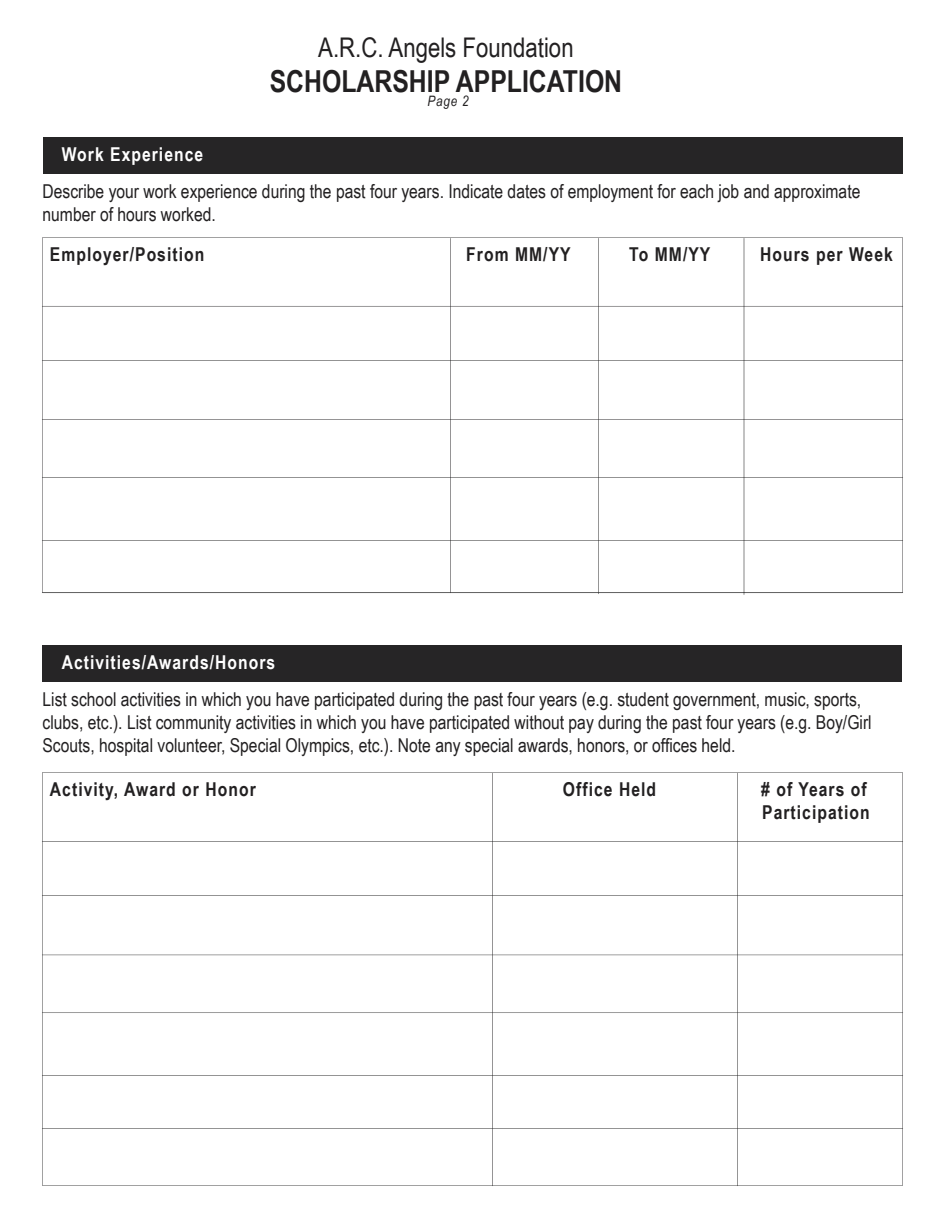
<style>
.page{position:relative;width:945px;height:1229px;background:#fff}
.page>*{position:absolute;margin:0;border:0;box-sizing:border-box;transform-origin:0 0}
.t1{font:700 30.28px "Arial Narrow";color:#222021}
.t2{font:27.12px "Arial Narrow";color:#222021}
.t3{font:19.07px/22.9px "Arial Narrow";color:#222021}
.t4{font:700 19.07px/22.9px "Arial Narrow";letter-spacing:.055em;color:#222021}
.t5{font:700 19.07px "Arial Narrow";letter-spacing:.055em;color:#fff}
.t6{font:italic 14.35px "Arial Narrow";color:#222021}
</style>
<div class="page">
<div style="left:43px;top:138px;width:859px;height:36px;background:#262526"></div>
<img style="left:41px;top:358px;width:863px;height:5px">
<img style="left:41px;top:417px;width:863px;height:5px">
<img style="left:41px;top:475px;width:863px;height:5px">
<img style="left:41px;top:538px;width:863px;height:5px">
<img style="left:41px;top:590px;width:863px;height:4px">
<img style="left:596px;top:237px;width:5px;height:357px">
<img style="left:448px;top:237px;width:5px;height:357px">
<img style="left:742px;top:237px;width:4px;height:358px">
<div style="left:43px;top:645px;width:859px;height:36px;background:#262526"></div>
<img style="left:41px;top:839px;width:863px;height:5px">
<img style="left:41px;top:893px;width:863px;height:5px">
<img style="left:41px;top:1073px;width:863px;height:4px">
<img style="left:41px;top:1125px;width:863px;height:5px">
<img style="left:490px;top:772px;width:5px;height:414px">
<img style="left:735px;top:772px;width:5px;height:414px">
<h2 class="t2" style="left:318px;top:32px;width:257px">A.R.C. Angels Foundation</h2>
<h1 class="t1" style="left:270px;top:64px;width:354px">SCHOLARSHIP APPLICATION</h1>
<p class="t5" style="left:62px;top:143px;width:143px">Work Experience</p>
<p class="t6" style="left:427px;top:93px;width:43px">Page 2</p>
<p class="t3" style="left:43px;top:180px;width:819px">Describe your work experience during the past four years. Indicate dates of employment for each job and approximate number of hours worked.</p>
<p class="t4" style="left:50px;top:243px;width:156px">Employer/Position</p>
<p class="t4" style="left:466px;top:243px;width:106px">From MM/YY</p>
<p class="t4" style="left:629px;top:243px;width:83px">To MM/YY</p>
<p class="t4" style="left:760px;top:243px;width:134px">Hours per Week</p>
<p class="t5" style="left:62px;top:651px;width:215px">Activities/Awards/Honors</p>
<p class="t3" style="left:43px;top:688px;width:831px">List school activities in which you have participated during the past four years (e.g. student government, music, sports, clubs, etc.). List community activities in which you have participated without pay during the past four years (e.g. Boy/Girl<br>Scouts, hospital volunteer, Special Olympics, etc.). Note any special awards, honors, or offices held.</p>
<p class="t4" style="left:50px;top:778px;width:207px">Activity, Award or Honor</p>
<p class="t4" style="left:563px;top:778px;width:95px">Office Held</p>
<p class="t4" style="left:761px;top:778px;width:110px"># of Years of<br>Participation</p>
</div>
